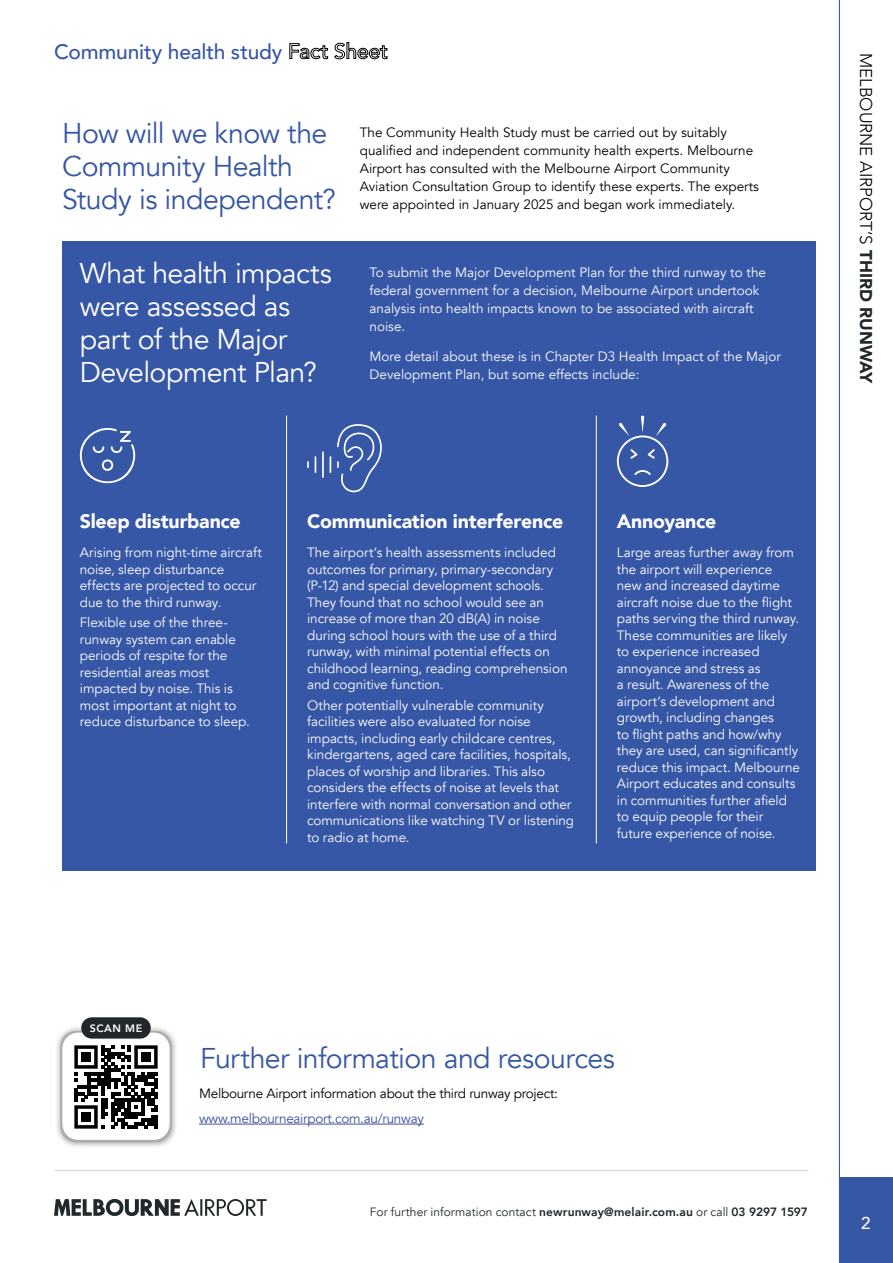
<style>
.page{position:relative;width:893px;height:1263px;background:#fff}
.page>*{position:absolute;margin:0;border:0;box-sizing:border-box;transform-origin:0 0}
.t1{font:28.5px/33px "Avenir";letter-spacing:-.02em;color:#3656a6}
.t2{font:28.5px/33px "Avenir";letter-spacing:-.02em;color:#fff}
.t3{font:500 21px "Avenir";letter-spacing:-.005em;color:#3656a6}
.t4{font:900 19.5px "Avenir";letter-spacing:-.01em;color:#fff}
.t5{font:300 17.1px "Avenir";color:#000}
.t6{font:500 17.1px "Avenir";color:#fff}
.t7{font:13.5px/16.5px "Avenir";letter-spacing:-.005em;color:#fff}
.t8{font:13.5px/18px "Avenir";color:#000}
.t9{font:13.5px "Avenir";letter-spacing:-.02em;color:#000}
.t10{font:13.5px "Avenir";letter-spacing:-.02em;color:#3c50a2}
.t11{font:12px "Avenir";letter-spacing:.005em;color:#20282b}
.t12{font:800 10.65px "Avenir";letter-spacing:.05em;color:#fff}
.s1{color:#000}
.s2{font-weight:900;color:#20282b}
.s3{font-weight:800}
</style>
<div class="page">
<div style="left:839px;top:1177px;width:54px;height:86px;background:#3656a6"></div>
<hr style="left:839px;top:0;width:1px;height:1263px;background:#3656a6">
<svg style="left:54px;top:1199px;width:213px;height:17px"></svg>
<div style="left:62px;top:242px;width:754px;height:629px;background:#3656a6"></div>
<svg style="left:80px;top:427px;width:56px;height:57px"></svg>
<svg style="left:307px;top:461px;width:2px;height:7px"></svg>
<svg style="left:315px;top:456px;width:1px;height:17px"></svg>
<hr style="left:322px;top:451px;width:2px;height:27px;background:#fff">
<svg style="left:330px;top:456px;width:1px;height:17px"></svg>
<svg style="left:337px;top:424px;width:45px;height:68px"></svg>
<hr style="left:55px;top:1170px;width:754px;height:1px;background:#d1d3d4">
<hr style="left:286px;top:416px;width:1px;height:427px;background:#fff">
<hr style="left:596px;top:416px;width:1px;height:427px;background:#fff">
<svg style="left:617px;top:415px;width:51px;height:72px"></svg>
<hr style="left:199px;top:1124px;width:225px;height:1px;background:#3c50a2">
<div style="left:54px;top:1025px;width:124px;height:123px;background:#000;opacity:.4"></div>
<div style="left:60px;top:1031px;width:112px;height:111px;background:#abaead;border-radius:16px"></div>
<div style="left:62px;top:1032px;width:108px;height:108px;background:#fff;border-radius:16px"></div>
<div style="left:81px;top:1017px;width:70px;height:21px;background:#20282b;border-radius:11px"></div>
<svg style="left:74px;top:1045px;width:84px;height:83px"></svg>
<div style="left:81px;top:1052px;width:10px;height:10px;background:#000"></div>
<div style="left:141px;top:1052px;width:10px;height:10px;background:#000"></div>
<div style="left:81px;top:1112px;width:10px;height:10px;background:#000"></div>
<h2 class="t3" style="left:54px;top:33px;width:335px">Community health study <span class="s1">Fact Sheet</span></h2>
<h1 class="t1" style="left:62px;top:118px;width:275px">How will we know the<br>Community Health<br>Study is independent?</h1>
<p class="t8" style="left:360px;top:123px;width:401px">The Community Health Study must be carried out by suitably qualified and independent community health experts. Melbourne Airport has consulted with the Melbourne Airport Community Aviation Consultation Group to identify these experts. The experts were appointed in January 2025 and began work immediately.</p>
<h1 class="t2" style="left:80px;top:257px;width:254px">What health impacts were assessed as part of the Major<br>Development Plan?</h1>
<p class="t7" style="left:369px;top:263px;width:398px;line-height:18px">To submit the Major Development Plan for the third runway to the federal government for a decision, Melbourne Airport undertook analysis into health impacts known to be associated with aircraft noise.</p>
<p class="t7" style="left:369px;top:348px;width:413px;line-height:18px">More detail about these is in Chapter D3 Health Impact of the Major<br>Development Plan, but some effects include:</p>
<h3 class="t4" style="left:80px;top:504px;width:162px">Sleep disturbance</h3>
<p class="t7" style="left:80px;top:544px;width:184px">Arising from night-time aircraft noise, sleep disturbance effects are projected to occur due to the third runway.</p>
<p class="t7" style="left:80px;top:615px;width:172px">Flexible use of the three&shy;runway system can enable periods of respite for the residential areas most impacted by noise. This is most important at night to reduce disturbance to sleep.</p>
<h3 class="t4" style="left:307px;top:504px;width:258px">Communication interference</h3>
<p class="t7" style="left:307px;top:544px;width:262px">The airport’s health assessments included outcomes for primary, primary-secondary (P-12) and special development schools.<br>They found that no school would see an increase of more than 20 dB(A) in noise during school hours with the use of a third runway, with minimal potential effects on childhood learning, reading comprehension and cognitive function.</p>
<p class="t7" style="left:307px;top:697px;width:268px">Other potentially vulnerable community facilities were also evaluated for noise impacts, including early childcare centres, kindergartens, aged care facilities, hospitals, places of worship and libraries. This also considers the effects of noise at levels that interfere with normal conversation and other communications like watching TV or listening to radio at home.</p>
<h3 class="t4" style="left:617px;top:504px;width:101px">Annoyance</h3>
<p class="t7" style="left:617px;top:544px;width:185px">Large areas further away from the airport will experience new and increased daytime aircraft noise due to the flight paths serving the third runway.<br>These communities are likely to experience increased annoyance and stress as<br>a result. Awareness of the airport’s development and growth, including changes<br>to flight paths and how/why they are used, can significantly reduce this impact. Melbourne<br>Airport educates and consults in communities further afield to equip people for their future experience of noise.</p>
<p class="t5" style="left:876px;top:53px;width:332px;rotate:90deg">MELBOURNE AIRPORT’S <span class="s2">THIRD RUNWAY</span></p>
<p class="t12" style="left:90px;top:1020px;width:54px">SCAN ME</p>
<h1 class="t1" style="left:200px;top:1042px;width:416px">Further information and resources</h1>
<p class="t9" style="left:199px;top:1085px;width:360px">Melbourne Airport information about the third runway project:</p>
<p class="t10" style="left:199px;top:1110px;width:226px">www.melbourneairport.com.au/runway</p>
<p class="t11" style="left:370px;top:1204px;width:440px">For further information contact <span class="s3">newrunway@melair.com.au</span> or call <span class="s3">03 9297 1597</span></p>
<p class="t6" style="left:861px;top:1208px;width:11px">2</p>
</div>
